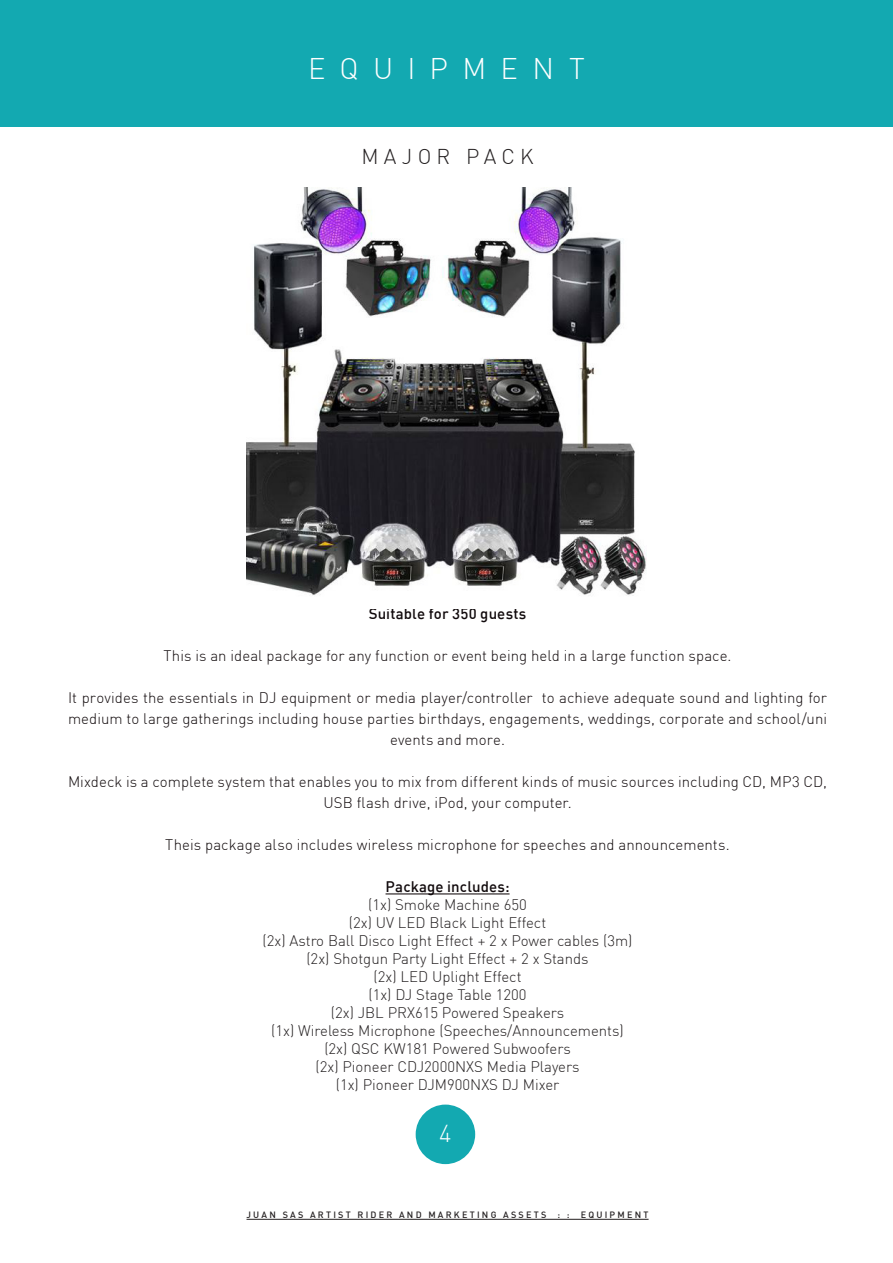
<style>
.page{position:relative;width:893px;height:1263px;background:#fff}
.page>*{position:absolute;margin:0;border:0;box-sizing:border-box;transform-origin:0 0}
.t1{font:300 29.25px "DIN";letter-spacing:.49em;color:#fff}
.t2{font:300 24px "DIN";color:#fff}
.t3{font:300 21px "DIN";letter-spacing:.25em;color:#231f20}
.t4{font:300 15px/21px "DIN";letter-spacing:.005em;color:#110a0c;text-align:center}
.t5{font:300 15px "DIN";color:#231f20}
.t6{font:500 15px "DIN";letter-spacing:.01em;color:#110a0c}
.t7{font:500 9px "DIN";letter-spacing:.25em;color:#231f20}
</style>
<div class="page">
<div style="left:0;top:0;width:893px;height:127px;background:#13a9b1"></div>
<div style="left:416px;top:1104px;width:59px;height:60px;background:#13a9b1;border-radius:50%"></div>
<hr style="left:247px;top:1219px;width:402px;height:1px;background:#231f20">
<hr style="left:386px;top:893px;width:124px;height:1px;background:#110a0c">
<img style="left:246px;top:188px;width:401px;height:408px">
<p class="t1" style="left:308px;top:50px;width:278px">EQUIPMENT</p>
<p class="t3" style="left:361px;top:144px;width:174px">MAJOR PACK</p>
<p class="t6" style="left:369px;top:604px;width:159px">Suitable for 350 guests</p>
<p class="t4" style="left:164px;top:645px;width:569px">This is an ideal package for any function or event being held in a large function space.</p>
<p class="t4" style="left:68px;top:687px;width:760px">It provides the essentials in DJ equipment or media player/controller to achieve adequate sound and lighting for medium to large gatherings including house parties birthdays, engagements, weddings, corporate and school/uni events and more.</p>
<p class="t4" style="left:68px;top:771px;width:760px">Mixdeck is a complete system that enables you to mix from different kinds of music sources including CD, MP3 CD,<br>USB flash drive, iPod, your computer.</p>
<p class="t4" style="left:165px;top:834px;width:566px">Theis package also includes wireless microphone for speeches and announcements.</p>
<p class="t6" style="left:386px;top:877px;width:126px">Package includes:</p>
<p class="t5" style="left:368px;top:895px;width:160px">(1x) Smoke Machine 650</p>
<p class="t5" style="left:349px;top:913px;width:199px">(2x) UV LED Black Light Effect</p>
<p class="t5" style="left:263px;top:931px;width:371px">(2x) Astro Ball Disco Light Effect + 2 x Power cables (3m)</p>
<p class="t5" style="left:306px;top:949px;width:284px">(2x) Shotgun Party Light Effect + 2 x Stands</p>
<p class="t5" style="left:374px;top:967px;width:149px">(2x) LED Uplight Effect</p>
<p class="t5" style="left:368px;top:985px;width:160px">(1x) DJ Stage Table 1200</p>
<p class="t5" style="left:331px;top:1003px;width:235px">(2x) JBL PRX615 Powered Speakers</p>
<p class="t5" style="left:271px;top:1021px;width:354px">(1x) Wireless Microphone (Speeches/Announcements)</p>
<p class="t5" style="left:324px;top:1039px;width:248px">(2x) QSC KW181 Powered Subwoofers</p>
<p class="t5" style="left:316px;top:1057px;width:265px">(2x) Pioneer CDJ2000NXS Media Players</p>
<p class="t5" style="left:336px;top:1075px;width:225px">(1x) Pioneer DJM900NXS DJ Mixer</p>
<p class="t2" style="left:439px;top:1119px;width:14px">4</p>
<p class="t7" style="left:247px;top:1209px;width:404px">JUAN SAS ARTIST RIDER AND MARKETING ASSETS : : EQUIPMENT</p>
</div>
